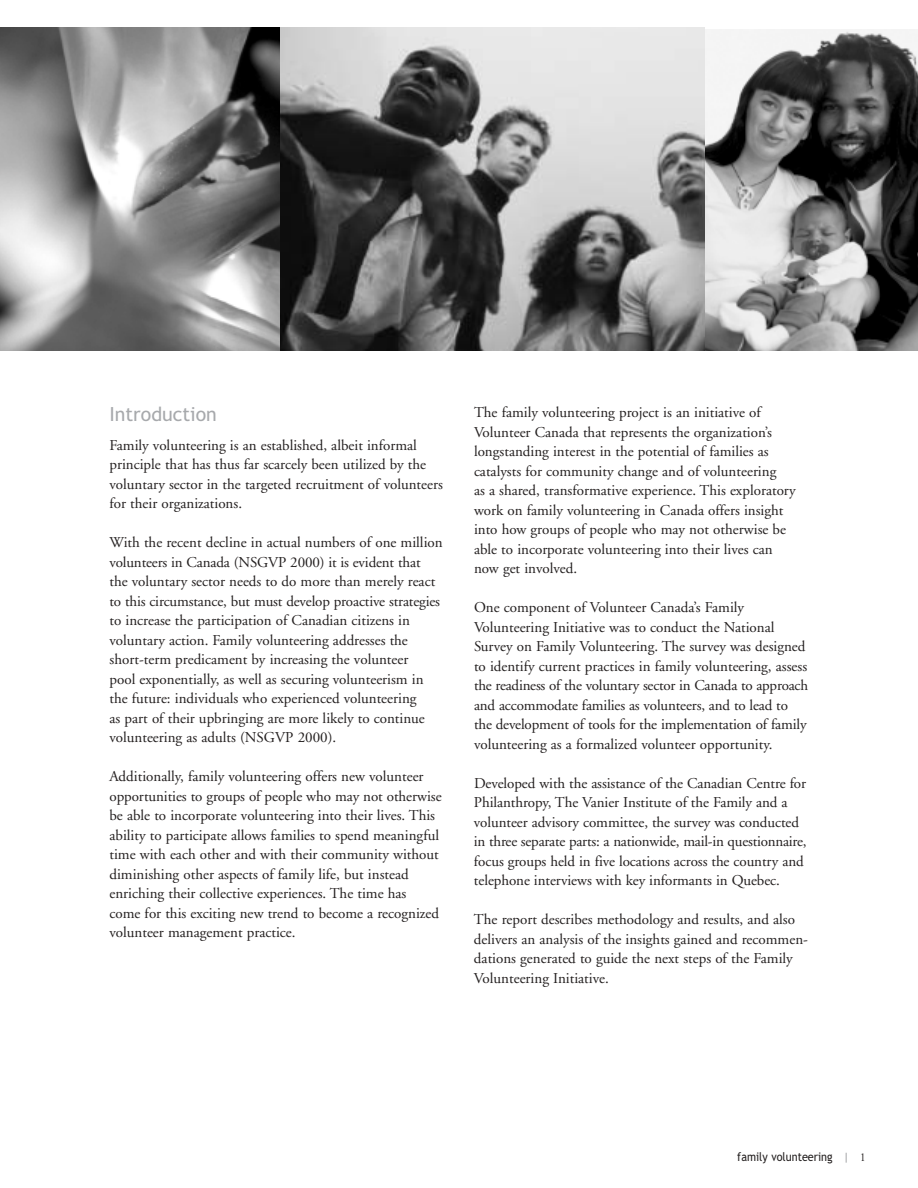
<style>
.page{position:relative;width:918px;height:1188px;background:#fff}
.page>*{position:absolute;margin:0;border:0;box-sizing:border-box;transform-origin:0 0}
.t1{font:19.5px "Trebuchet MS";color:#a7a9ac}
.t2{font:15px/19.5px "Adobe Garamond";color:#231f1f}
.t3{font:12px "Trebuchet MS";color:#231f1f;scale:.91 1}
.s1{color:#939497}
.s2{font-family:"Adobe Garamond"}
</style>
<div class="page">
<img style="left:0;top:27px;width:281px;height:324px">
<img style="left:705px;top:30px;width:213px;height:321px">
<img style="left:281px;top:27px;width:424px;height:324px">
<h1 class="t1" style="left:110px;top:406px;width:109px">Introduction</h1>
<p class="t2" style="left:110px;top:436px;width:335px">Family volunteering is an established, albeit informal principle that has thus far scarcely been utilized by the voluntary sector in the targeted recruitment of volunteers for their organizations.</p>
<p class="t2" style="left:110px;top:534px;width:335px">With the recent decline in actual numbers of one million volunteers in Canada (NSGVP 2000) it is evident that<br>the voluntary sector needs to do more than merely react to this circumstance, but must develop proactive strategies to increase the participation of Canadian citizens in voluntary action. Family volunteering addresses the short-term predicament by increasing the volunteer<br>pool exponentially, as well as securing volunteerism in the future: individuals who experienced volunteering<br>as part of their upbringing are more likely to continue volunteering as adults (NSGVP 2000).</p>
<p class="t2" style="left:110px;top:768px;width:334px">Additionally, family volunteering offers new volunteer opportunities to groups of people who may not otherwise be able to incorporate volunteering into their lives. This ability to participate allows families to spend meaningful time with each other and with their community without diminishing other aspects of family life, but instead enriching their collective experiences. The time has<br>come for this exciting new trend to become a recognized volunteer management practice.</p>
<p class="t2" style="left:474px;top:404px;width:323px">The family volunteering project is an initiative of Volunteer Canada that represents the organization’s longstanding interest in the potential of families as catalysts for community change and of volunteering<br>as a shared, transformative experience. This exploratory work on family volunteering in Canada offers insight into how groups of people who may not otherwise be able to incorporate volunteering into their lives can now get involved.</p>
<p class="t2" style="left:474px;top:599px;width:336px">One component of Volunteer Canada’s Family Volunteering Initiative was to conduct the National Survey on Family Volunteering. The survey was designed to identify current practices in family volunteering, assess the readiness of the voluntary sector in Canada to approach and accommodate families as volunteers, and to lead to the development of tools for the implementation of family volunteering as a formalized volunteer opportunity.</p>
<p class="t2" style="left:474px;top:775px;width:334px">Developed with the assistance of the Canadian Centre for Philanthropy, The Vanier Institute of the Family and a volunteer advisory committee, the survey was conducted in three separate parts: a nationwide, mail-in questionnaire, focus groups held in five locations across the country and telephone interviews with key informants in Quebec.</p>
<p class="t2" style="left:474px;top:911px;width:336px">The report describes methodology and results, and also delivers an analysis of the insights gained and recommen&shy;dations generated to guide the next steps of the Family Volunteering Initiative.</p>
<p class="t3" style="left:737px;top:1152px;width:142px">family volunteering <span class="s1">|</span> <span class="s2">1</span></p>
</div>
